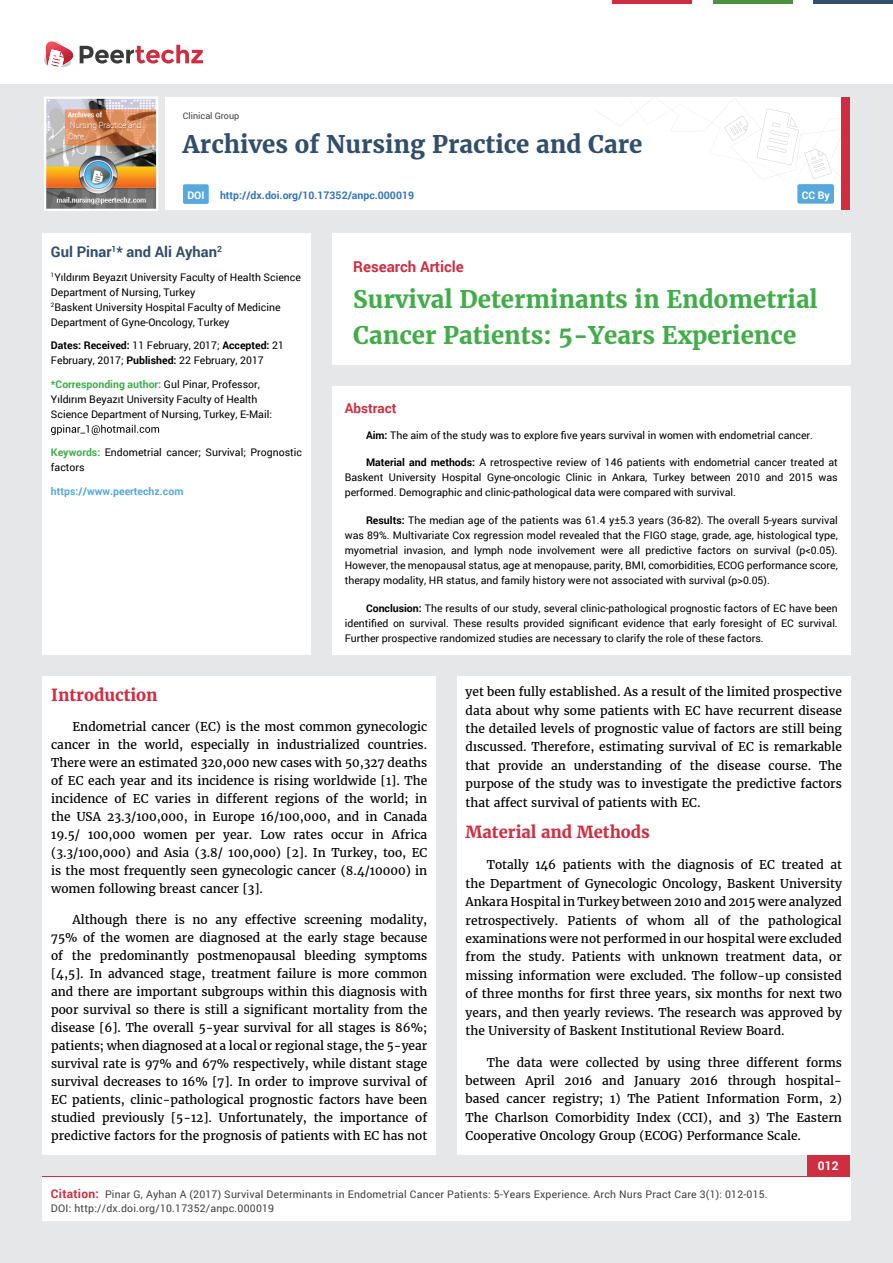
<style>
.page{position:relative;width:893px;height:1263px;background:#e6e7e8}
.page>*{position:absolute;margin:0;border:0;box-sizing:border-box;transform-origin:0 0}
.t1{font:700 24px/36px "Merriweather";color:#41ad49}
.t2{font:700 24px "Merriweather";color:#314e6b}
.t3{font:700 16.5px "Merriweather";color:#cf2e41}
.t4{font:700 15px "Roboto";color:#cf2e41}
.t5{font:700 14.7px "Roboto";color:#314e6b}
.t6{font:700 13.5px "Roboto";color:#cf2e41}
.t7{font:12px/18px "Merriweather";color:#000;text-align:justify}
.t8{font:700 12px "Roboto";color:#fff}
.t9{font:10.5px/15px "Roboto";color:#000}
.t10{font:10.5px/13.5px "Roboto";letter-spacing:.02em;color:#414042}
.t11{font:700 10.5px "Roboto";color:#3676b9}
.t12{font:700 10.5px "Roboto";color:#56a8dd}
.t13{font:700 10.5px "Roboto";color:#fff}
.t14{font:9px "Roboto";color:#414042}
.s1{font-weight:700}
.s2{font-weight:700;color:#41ad49}
.s3{font-weight:700;font-size:12px;color:#cf2e41}
</style>
<div class="page">
<div style="left:165px;top:98px;width:684px;height:112px;background:#fff"></div>
<svg style="left:597px;top:99px;width:244px;height:81px"></svg>
<div style="left:841px;top:98px;width:8px;height:112px;background:#cf2e41"></div>
<img style="left:44px;top:97px;width:114px;height:114px">
<div style="left:0;top:0;width:893px;height:83px;background:#fff"></div>
<svg style="left:44px;top:41px;width:159px;height:27px"></svg>
<div style="left:797px;top:184px;width:37px;height:20px;background:#56a8dd;border-radius:2px"></div>
<hr style="left:713px;top:0;width:79px;height:3px;background:#4d9041">
<hr style="left:612px;top:0;width:80px;height:3px;background:#cf2e41">
<hr style="left:813px;top:0;width:80px;height:3px;background:#314e6b">
<div style="left:807px;top:1154px;width:43px;height:57px;background:#cf2e41"></div>
<div style="left:42px;top:1177px;width:809px;height:43px;background:#fff"></div>
<div style="left:183px;top:184px;width:26px;height:20px;background:#56a8dd;border-radius:2px"></div>
<div style="left:332px;top:386px;width:518px;height:269px;background:#fff"></div>
<div style="left:332px;top:233px;width:518px;height:132px;background:#fff"></div>
<div style="left:42px;top:233px;width:269px;height:422px;background:#fff"></div>
<svg style="left:51px;top:425px;width:108px;height:10px"></svg>
<div style="left:43px;top:676px;width:393px;height:478px;background:#fff"></div>
<div style="left:457px;top:676px;width:393px;height:478px;background:#fff"></div>
<p class="t14" style="left:183px;top:110px;width:58px">Clinical Group</p>
<h1 class="t2" style="left:183px;top:129px;width:461px">Archives of Nursing Practice and Care</h1>
<p class="t13" style="left:187px;top:188px;width:19px">DOI</p>
<p class="t11" style="left:220px;top:188px;width:196px">http://dx.doi.org/10.17352/anpc.000019</p>
<p class="t13" style="left:802px;top:188px;width:29px">CC By</p>
<p class="t5" style="left:51px;top:242px;width:173px">Gul Pinar<sup>1</sup>* and Ali Ayhan<sup>2</sup></p>
<p class="t9" style="left:51px;top:269px;width:251px"><sup>1</sup>Yıldırım Beyazıt University Faculty of Health Science Department of Nursing, Turkey<br><sup>2</sup>Baskent University Hospital Faculty of Medicine Department of Gyne-Oncology, Turkey</p>
<p class="t9" style="left:51px;top:338px;width:235px"><span class="s1">Dates: Received:</span> 11 February, 2017; <span class="s1">Accepted:</span> 21<br>February, 2017; <span class="s1">Published:</span> 22 February, 2017</p>
<p class="t9" style="left:51px;top:376px;width:222px"><span class="s2">*Corresponding author:</span> Gul Pinar, Professor,<br>Yıldırım Beyazıt University Faculty of Health<br>Science Department of Nursing, Turkey, E-Mail:</p>
<p class="t9" style="left:51px;top:445px;width:253px"><span class="s2">Keywords:</span> Endometrial cancer; Survival; Prognostic factors</p>
<p class="t12" style="left:51px;top:484px;width:134px">https://www.peertechz.com</p>
<p class="t4" style="left:353px;top:256px;width:112px">Research Article</p>
<h1 class="t1" style="left:353px;top:281px;width:466px">Survival Determinants in Endometrial<br>Cancer Patients: 5-Years Experience</h1>
<p class="t6" style="left:345px;top:399px;width:53px">Abstract</p>
<p class="t9" style="left:366px;top:427px;width:448px"><span class="s1">Aim:</span> The aim of the study was to explore five years survival in women with endometrial cancer.</p>
<p class="t9" style="left:345px;top:455px;width:494px;text-align:justify;text-indent:21px"><span class="s1">Material and methods:</span> A retrospective review of 146 patients with endometrial cancer treated at Baskent University Hospital Gyne-oncologic Clinic in Ankara, Turkey between 2010 and 2015 was performed. Demographic and clinic-pathological data were compared with survival.</p>
<p class="t9" style="left:345px;top:512px;width:494px;text-align:justify;text-indent:21px"><span class="s1">Results:</span> The median age of the patients was 61.4 y±5.3 years (36-82). The overall 5-years survival was 89%. Multivariate Cox regression model revealed that the FIGO stage, grade, age, histological type, myometrial invasion, and lymph node involvement were all predictive factors on survival (p&lt;0.05).<br>However, the menopausal status, age at menopause, parity, BMI, comorbidities, ECOG performance score, therapy modality, HR status, and family history were not associated with survival (p&gt;0.05).</p>
<p class="t9" style="left:345px;top:600px;width:494px;text-align:justify;text-indent:21px"><span class="s1">Conclusion:</span> The results of our study, several clinic-pathological prognostic factors of EC have been identified on survival. These results provided significant evidence that early foresight of EC survival.<br>Further prospective randomized studies are necessary to clarify the role of these factors.</p>
<h2 class="t3" style="left:51px;top:684px;width:108px">Introduction</h2>
<p class="t7" style="left:51px;top:718px;width:378px;text-indent:21px">Endometrial cancer (EC) is the most common gynecologic cancer in the world, especially in industrialized countries.<br>There were an estimated 320,000 new cases with 50,327 deaths of EC each year and its incidence is rising worldwide [1]. The incidence of EC varies in different regions of the world; in the USA 23.3/100,000, in Europe 16/100,000, and in Canada 19.5/ 100,000 women per year. Low rates occur in Africa (3.3/100,000) and Asia (3.8/ 100,000) [2]. In Turkey, too, EC is the most frequently seen gynecologic cancer (8.4/10000) in women following breast cancer [3].</p>
<p class="t7" style="left:51px;top:911px;width:378px;text-indent:21px">Although there is no any effective screening modality, 75% of the women are diagnosed at the early stage because of the predominantly postmenopausal bleeding symptoms [4,5]. In advanced stage, treatment failure is more common and there are important subgroups within this diagnosis with poor survival so there is still a significant mortality from the disease [6]. The overall 5-year survival for all stages is 86%; patients; when diagnosed at a local or regional stage, the 5-year survival rate is 97% and 67% respectively, while distant stage survival decreases to 16% [7]. In order to improve survival of EC patients, clinic-pathological prognostic factors have been studied previously [5-12]. Unfortunately, the importance of predictive factors for the prognosis of patients with EC has not</p>
<p class="t7" style="left:466px;top:683px;width:378px;line-height:18.5px">yet been fully established. As a result of the limited prospective data about why some patients with EC have recurrent disease the detailed levels of prognostic value of factors are still being dıscussed. Therefore, estimating survival of EC is remarkable that provide an understanding of the disease course. The purpose of the study was to investigate the predictive factors that affect survival of patients with EC.</p>
<h2 class="t3" style="left:466px;top:822px;width:186px">Material and Methods</h2>
<p class="t7" style="left:466px;top:856px;width:378px;line-height:18.5px;text-indent:21px">Totally 146 patients with the diagnosis of EC treated at the Department of Gynecologic Oncology, Baskent University Ankara Hospital in Turkey between 2010 and 2015 were analyzed retrospectively. Patients of whom all of the pathological examinations were not performed in our hospital were excluded from the study. Patients with unknown treatment data, or missing information were excluded. The follow-up consisted of three months for first three years, six months for next two years, and then yearly reviews. The research was approved by the University of Baskent Institutional Review Board.</p>
<p class="t7" style="left:466px;top:1053px;width:378px;line-height:18.5px;text-indent:21px">The data were collected by using three different forms between April 2016 and January 2016 through hospital&shy;based cancer registry; 1) The Patient Information Form, 2)<br>The Charlson Comorbidity Index (CCI), and 3) The Eastern Cooperative Oncology Group (ECOG) Performance Scale.</p>
<p class="t8" style="left:818px;top:1158px;width:22px">012</p>
<p class="t10" style="left:51px;top:1188px;width:718px"><span class="s3">Citation:</span> Pinar G, Ayhan A (2017) Survival Determinants in Endometrial Cancer Patients: 5-Years Experience. Arch Nurs Pract Care 3(1): 012-015.<br>DOI: http://dx.doi.org/10.17352/anpc.000019</p>
</div>
